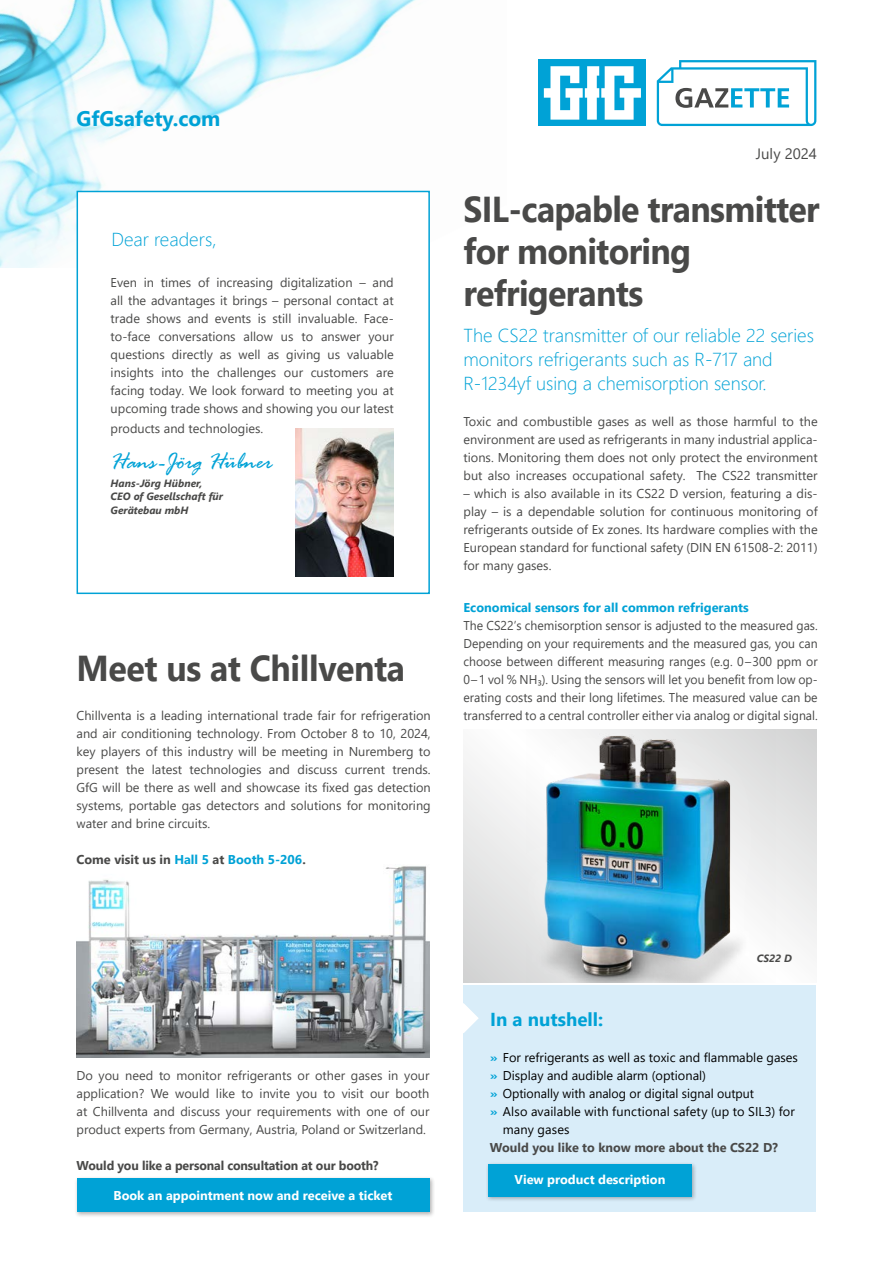
<style>
.page{position:relative;width:893px;height:1263px;background:#fff}
.page>*{position:absolute;margin:0;border:0;box-sizing:border-box;transform-origin:0 0}
.t1{font:700 36px/42px "Segoe UI";letter-spacing:-.02em;color:#494948;scale:.94 1}
.t2{font:italic 24px "Rage";color:#00a2d6}
.t3{font:700 21px "Segoe UI";color:#00a2d6}
.t4{font:300 18.75px/24px "Segoe UI";color:#00a2d6}
.t5{font:700 18.75px "Segoe UI";color:#00a2d6}
.t6{font:15px "Segoe UI";letter-spacing:-.005em;color:#494948}
.t7{font:12.75px/18px "Segoe UI";color:#494948;text-align:justify}
.t8{font:12.75px/18px "Segoe UI";color:#494948;text-align:justify;scale:.96 1}
.t9{font:12.75px/18px "Segoe UI";color:#000}
.t10{font:700 12.75px "Segoe UI";color:#494948}
.t11{font:700 12.75px "Segoe UI";color:#fff}
.t12{font:700 12.75px "Segoe UI";color:#00a2d6}
.t13{font:italic 700 10.5px/13.5px "Segoe UI";color:#494948}
.s1{color:#00a2d6}
.s2{font-weight:700;color:#00a2d6}
</style>
<div class="page">
<img style="left:77px;top:866px;width:352px;height:191px">
<div style="left:463px;top:986px;width:353px;height:226px;background:#d9edf9"></div>
<svg style="left:463px;top:729px;width:353px;height:254px"></svg>
<img style="left:0;top:0;width:430px;height:268px">
<div style="left:77px;top:191px;width:353px;height:403px;background:#fff;border:2px solid #00a2d6"></div>
<img style="left:296px;top:428px;width:98px;height:148px">
<div style="left:74px;top:1176px;width:361px;height:42px;background:#000;opacity:.3"></div>
<div style="left:77px;top:1178px;width:352px;height:34px;background:#00a2d6"></div>
<div style="left:486px;top:1161px;width:211px;height:41px;background:#000;opacity:.3"></div>
<div style="left:488px;top:1164px;width:204px;height:32px;background:#00a2d6"></div>
<svg style="left:463px;top:1003px;width:16px;height:30px"></svg>
<img style="left:526px;top:729px;width:249px;height:253px">
<div style="left:539px;top:60px;width:107px;height:66px;background:#00a2d6"></div>
<svg style="left:544px;top:66px;width:97px;height:54px"></svg>
<svg style="left:657px;top:60px;width:159px;height:66px"></svg>
<p class="t3" style="left:77px;top:99px;width:146px">GfGsafety.com</p>
<p class="t4" style="left:111px;top:225px;width:107px">Dear readers,</p>
<p class="t7" style="left:111px;top:272px;width:285px">Even in times of increasing digitalization – and all the advantages it brings – personal contact at trade shows and events is still invaluable. Face&shy;to-face conversations allow us to answer your questions directly as well as giving us valuable insights into the challenges our customers are facing today. We look forward to meeting you at upcoming trade shows and showing you our latest</p>
<p class="t7" style="left:111px;top:418px;width:154px">products and technologies.</p>
<p class="t2" style="left:111px;top:448px;width:164px">Hans -Jörg Hübner</p>
<p class="t13" style="left:111px;top:475px;width:114px">Hans-Jörg Hübner,<br>CEO of Gesellschaft für<br>Gerätebau mbH</p>
<p class="t1" style="left:77px;top:644px;width:351px">Meet us at Chillventa</p>
<p class="t7" style="left:77px;top:705px;width:356px">Chillventa is a leading international trade fair for refrigeration and air conditioning technology. From October 8 to 10, 2024, key players of this industry will be meeting in Nuremberg to present the latest technologies and discuss current trends.<br>GfG will be there as well and showcase its fixed gas detection systems, portable gas detectors and solutions for monitoring water and brine circuits.</p>
<p class="t10" style="left:77px;top:847px;width:231px">Come visit us in <span class="s1">Hall 5</span> at <span class="s1">Booth 5-206</span>.</p>
<p class="t6" style="left:756px;top:140px;width:63px">July 2024</p>
<p class="t1" style="left:463px;top:185px;width:380px">SIL-capable transmitter for monitoring refrigerants</p>
<p class="t4" style="left:463px;top:322px;width:352px">The CS22 transmitter of our reliable 22 series monitors refrigerants such as R-717 and<br>R-1234yf using a chemisorption sensor.</p>
<p class="t7" style="left:463px;top:411px;width:356px">Toxic and combustible gases as well as those harmful to the environment are used as refrigerants in many industrial applica&shy;tions. Monitoring them does not only protect the environment but also increases occupational safety. The CS22 transmitter</p>
<p class="t7" style="left:463px;top:483px;width:356px">– which is also available in its CS22 D version, featuring a dis&shy;play – is a dependable solution for continuous monitoring of refrigerants outside of Ex zones. Its hardware complies with the European standard for functional safety (DIN EN 61508-2: 2011) for many gases.</p>
<p class="t12" style="left:463px;top:595px;width:287px">Economical sensors for all common refrigerants</p>
<p class="t8" style="left:463px;top:615px;width:371px">The CS22’s chemisorption sensor is adjusted to the measured gas.<br>Depending on your requirements and the measured gas, you can choose between different measuring ranges (e.g. 0–300 ppm or 0–1 vol % NH₃). Using the sensors will let you benefit from low op&shy;erating costs and their long lifetimes. The measured value can be transferred to a central controller either via analog or digital signal.</p>
<p class="t7" style="left:77px;top:1065px;width:354px">Do you need to monitor refrigerants or other gases in your application? We would like to invite you to visit our booth at Chillventa and discuss your requirements with one of our product experts from Germany, Austria, Poland or Switzerland.</p>
<p class="t10" style="left:77px;top:1153px;width:304px">Would you like a personal consultation at our booth?</p>
<p class="t11" style="left:114px;top:1183px;width:280px">Book an appointment now and receive a ticket</p>
<p class="t13" style="left:757px;top:950px;width:37px">CS22 D</p>
<p class="t5" style="left:490px;top:1002px;width:115px">In a nutshell:</p>
<p class="t9" style="left:490px;top:1047px;width:309px"><span class="s2">»</span> For refrigerants as well as toxic and flammable gases</p>
<p class="t9" style="left:490px;top:1065px;width:217px"><span class="s2">»</span> Display and audible alarm (optional)</p>
<p class="t9" style="left:490px;top:1083px;width:265px"><span class="s2">»</span> Optionally with analog or digital signal output</p>
<p class="t9" style="left:503px;top:1101px;width:294px;text-indent:-13px"><span class="s2">»</span> Also available with functional safety (up to SIL3) for many gases</p>
<p class="t10" style="left:490px;top:1135px;width:289px">Would you like to know more about the CS22 D?</p>
<p class="t11" style="left:514px;top:1168px;width:152px">View product description</p>
</div>
